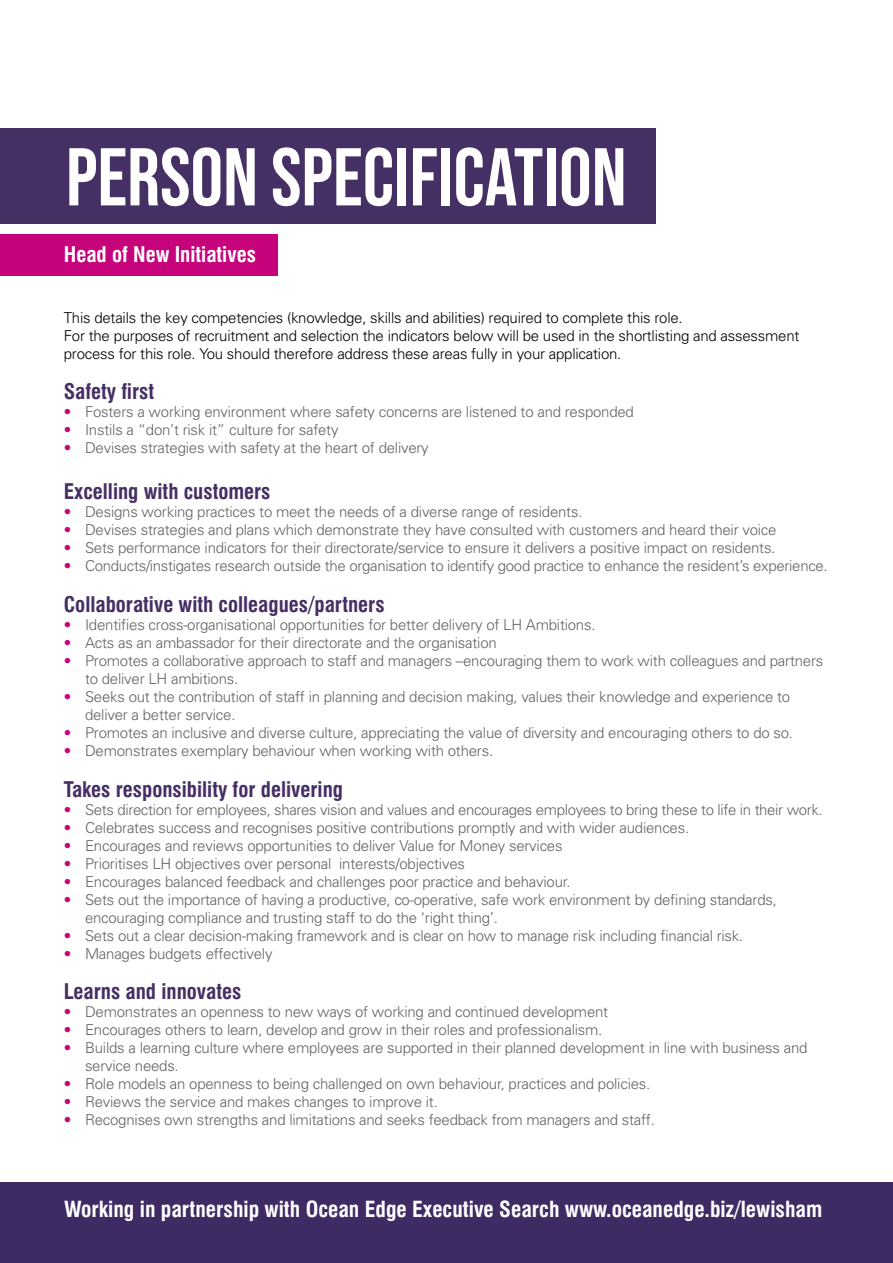
<style>
.page{position:relative;width:893px;height:1263px;background:#fff}
.page>*{position:absolute;margin:0;border:0;box-sizing:border-box;transform-origin:0 0}
.t1{font:81.75px "Bebas Neue";color:#fff}
.t2{font:700 condensed 21.6px "Swiss 721 BT";color:#fff}
.t3{font:700 condensed 21px "Swiss 721 BT";color:#462f65}
.t4{font:700 condensed 21px "Swiss 721 BT";color:#fff}
.t5{font:300 15px/18px "Univers";letter-spacing:-.015em;color:#646363}
.t6{font:300 15px/18px "Univers";letter-spacing:-.015em;color:#000}
.s1{color:#c7037c}
</style>
<div class="page">
<div style="left:0;top:234px;width:278px;height:41px;background:#c7037c"></div>
<div style="left:0;top:128px;width:655px;height:96px;background:#453065"></div>
<div style="left:0;top:1182px;width:893px;height:81px;background:#3f2b64"></div>
<h1 class="t1" style="left:66px;top:131px;width:562px">PERSON SPECIFICATION</h1>
<h3 class="t4" style="left:64px;top:241px;width:194px">Head of New Initiatives</h3>
<p class="t6" style="left:64px;top:308px;width:737px">This details the key competencies (knowledge, skills and abilities) required to complete this role.<br>For the purposes of recruitment and selection the indicators below will be used in the shortlisting and assessment process for this role. You should therefore address these areas fully in your application.</p>
<h3 class="t3" style="left:64px;top:379px;width:92px">Safety first</h3>
<p class="t5" style="left:64px;top:403px;width:572px"><span class="s1">•</span> Fosters a working environment where safety concerns are listened to and responded</p>
<p class="t5" style="left:64px;top:421px;width:276px"><span class="s1">•</span> Instils a “don’t risk it” culture for safety</p>
<p class="t5" style="left:64px;top:439px;width:366px"><span class="s1">•</span> Devises strategies with safety at the heart of delivery</p>
<h3 class="t3" style="left:64px;top:479px;width:208px">Excelling with customers</h3>
<p class="t5" style="left:64px;top:502px;width:520px"><span class="s1">•</span> Designs working practices to meet the needs of a diverse range of residents.</p>
<p class="t5" style="left:64px;top:520px;width:714px"><span class="s1">•</span> Devises strategies and plans which demonstrate they have consulted with customers and heard their voice</p>
<p class="t5" style="left:64px;top:538px;width:713px"><span class="s1">•</span> Sets performance indicators for their directorate/service to ensure it delivers a positive impact on residents.</p>
<p class="t5" style="left:64px;top:556px;width:765px"><span class="s1">•</span> Conducts/instigates research outside the organisation to identify good practice to enhance the resident’s experience.</p>
<h3 class="t3" style="left:64px;top:591px;width:322px">Collaborative with colleagues/partners</h3>
<p class="t5" style="left:64px;top:615px;width:533px"><span class="s1">•</span> Identifies cross-organisational opportunities for better delivery of LH Ambitions.</p>
<p class="t5" style="left:64px;top:633px;width:435px"><span class="s1">•</span> Acts as an ambassador for their directorate and the organisation</p>
<p class="t5" style="left:85px;top:651px;width:740px;text-indent:-21px"><span class="s1">•</span> Promotes a collaborative approach to staff and managers –encouraging them to work with colleagues and partners to deliver LH ambitions.</p>
<p class="t5" style="left:85px;top:687px;width:707px;text-indent:-21px"><span class="s1">•</span> Seeks out the contribution of staff in planning and decision making, values their knowledge and experience to deliver a better service.</p>
<p class="t5" style="left:64px;top:723px;width:731px"><span class="s1">•</span> Promotes an inclusive and diverse culture, appreciating the value of diversity and encouraging others to do so.</p>
<p class="t5" style="left:64px;top:741px;width:431px"><span class="s1">•</span> Demonstrates exemplary behaviour when working with others.</p>
<h3 class="t3" style="left:64px;top:776px;width:281px">Takes responsibility for delivering</h3>
<p class="t5" style="left:64px;top:800px;width:760px"><span class="s1">•</span> Sets direction for employees, shares vision and values and encourages employees to bring these to life in their work.</p>
<p class="t5" style="left:64px;top:818px;width:627px"><span class="s1">•</span> Celebrates success and recognises positive contributions promptly and with wider audiences.</p>
<p class="t5" style="left:64px;top:836px;width:500px"><span class="s1">•</span> Encourages and reviews opportunities to deliver Value for Money services</p>
<p class="t5" style="left:64px;top:854px;width:403px"><span class="s1">•</span> Prioritises LH objectives over personal interests/objectives</p>
<p class="t5" style="left:64px;top:872px;width:508px"><span class="s1">•</span> Encourages balanced feedback and challenges poor practice and behaviour.</p>
<p class="t5" style="left:85px;top:890px;width:693px;text-indent:-21px"><span class="s1">•</span> Sets out the importance of having a productive, co-operative, safe work environment by defining standards, encouraging compliance and trusting staff to do the ‘right thing’.</p>
<p class="t5" style="left:64px;top:926px;width:681px"><span class="s1">•</span> Sets out a clear decision-making framework and is clear on how to manage risk including financial risk.</p>
<p class="t5" style="left:64px;top:944px;width:210px"><span class="s1">•</span> Manages budgets effectively</p>
<h3 class="t3" style="left:64px;top:979px;width:179px">Learns and innovates</h3>
<p class="t5" style="left:64px;top:1003px;width:546px"><span class="s1">•</span> Demonstrates an openness to new ways of working and continued development</p>
<p class="t5" style="left:64px;top:1021px;width:540px"><span class="s1">•</span> Encourages others to learn, develop and grow in their roles and professionalism.</p>
<p class="t5" style="left:85px;top:1039px;width:724px;text-indent:-21px"><span class="s1">•</span> Builds a learning culture where employees are supported in their planned development in line with business and service needs.</p>
<p class="t5" style="left:64px;top:1075px;width:588px"><span class="s1">•</span> Role models an openness to being challenged on own behaviour, practices and policies.</p>
<p class="t5" style="left:64px;top:1093px;width:376px"><span class="s1">•</span> Reviews the service and makes changes to improve it.</p>
<p class="t5" style="left:64px;top:1111px;width:593px"><span class="s1">•</span> Recognises own strengths and limitations and seeks feedback from managers and staff.</p>
<h2 class="t2" style="left:64px;top:1196px;width:760px">Working in partnership with Ocean Edge Executive Search www.oceanedge.biz/lewisham</h2>
</div>
